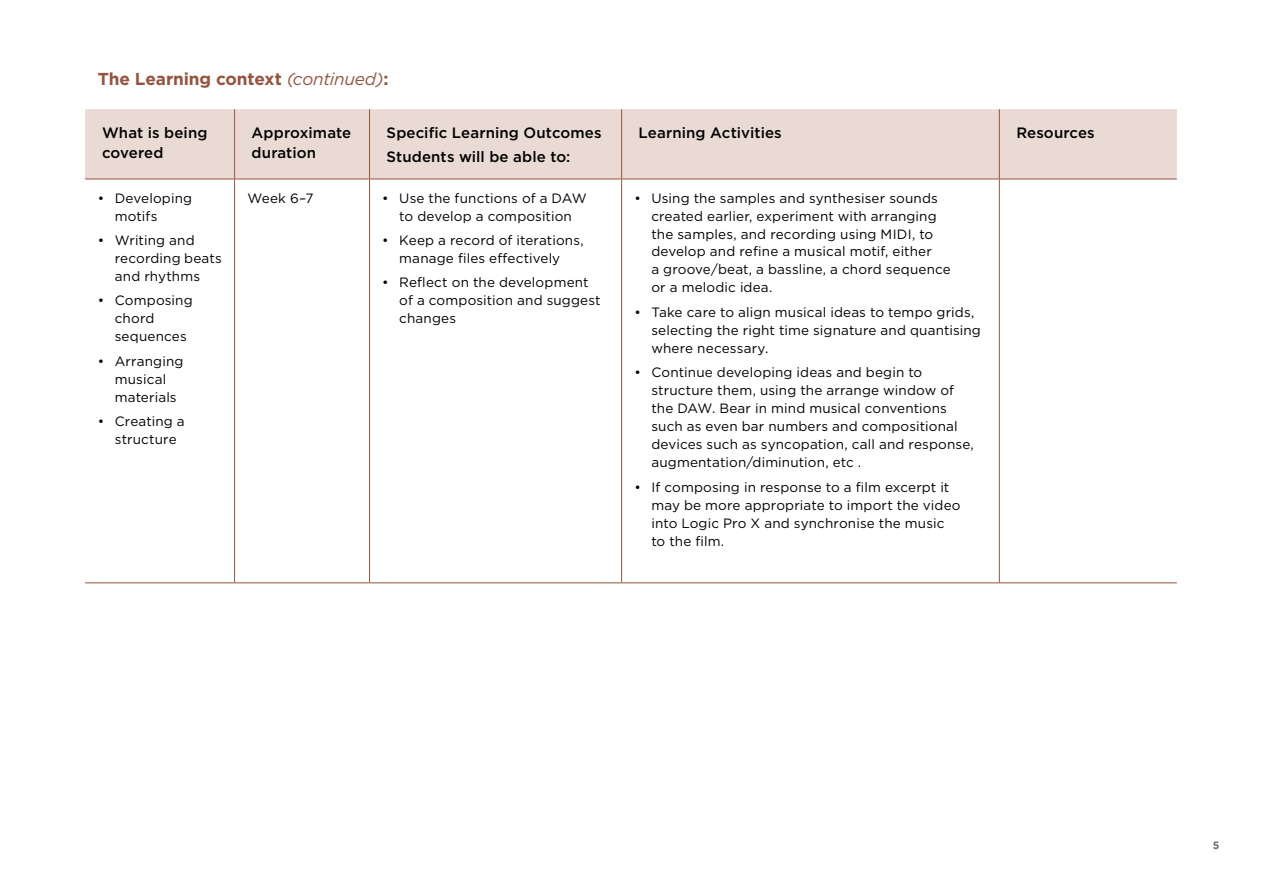
<style>
.page{position:relative;width:1263px;height:893px;background:#fff}
.page>*{position:absolute;margin:0;border:0;box-sizing:border-box;transform-origin:0 0}
.t1{font:700 17.25px "Gotham";letter-spacing:-.005em;color:#95543f}
.t2{font:500 15px/19.5px "Gotham";letter-spacing:.005em;color:#000}
.t3{font:13.5px/18px "Gotham";letter-spacing:.01em;color:#000}
.t4{font:700 10.5px "Gotham";color:#6d6e71}
.s1{font-weight:400;font-style:italic}
</style>
<div class="page">
<div style="left:85px;top:109px;width:1092px;height:70px;background:#e9dbd3"></div>
<hr style="left:234px;top:109px;width:1px;height:70px;background:#95543f">
<hr style="left:369px;top:109px;width:1px;height:70px;background:#95543f">
<hr style="left:621px;top:109px;width:1px;height:70px;background:#95543f">
<hr style="left:999px;top:109px;width:1px;height:70px;background:#95543f">
<hr style="left:85px;top:179px;width:150px;height:1px;background:#95543f">
<hr style="left:235px;top:179px;width:134px;height:1px;background:#95543f">
<hr style="left:234px;top:179px;width:1px;height:403px;background:#95543f">
<hr style="left:369px;top:179px;width:253px;height:1px;background:#95543f">
<hr style="left:369px;top:179px;width:1px;height:403px;background:#95543f">
<hr style="left:622px;top:179px;width:377px;height:1px;background:#95543f">
<hr style="left:621px;top:179px;width:1px;height:403px;background:#95543f">
<hr style="left:999px;top:179px;width:178px;height:1px;background:#95543f">
<hr style="left:999px;top:179px;width:1px;height:403px;background:#95543f">
<hr style="left:85px;top:582px;width:150px;height:1px;background:#95543f">
<hr style="left:235px;top:582px;width:134px;height:1px;background:#95543f">
<hr style="left:369px;top:582px;width:253px;height:1px;background:#95543f">
<hr style="left:622px;top:582px;width:377px;height:1px;background:#95543f">
<hr style="left:999px;top:582px;width:178px;height:1px;background:#95543f">
<p class="t1" style="left:98px;top:67px;width:292px">The Learning context <span class="s1">(continued)</span>:</p>
<p class="t2" style="left:102px;top:123px;width:107px">What is being covered</p>
<p class="t2" style="left:252px;top:123px;width:101px">Approximate duration</p>
<p class="t2" style="left:387px;top:121px;width:217px;line-height:23.7px">Specific Learning Outcomes<br>Students will be able to:</p>
<p class="t2" style="left:639px;top:123px;width:145px">Learning Activities</p>
<p class="t2" style="left:1016px;top:123px;width:80px">Resources</p>
<p class="t3" style="left:115px;top:188px;width:79px;text-indent:-17px">• Developing motifs</p>
<p class="t3" style="left:115px;top:231px;width:109px;text-indent:-17px">• Writing and recording beats and rhythms</p>
<p class="t3" style="left:115px;top:291px;width:79px;text-indent:-17px">• Composing chord sequences</p>
<p class="t3" style="left:115px;top:352px;width:70px;text-indent:-17px">• Arranging musical materials</p>
<p class="t3" style="left:115px;top:412px;width:71px;text-indent:-17px">• Creating a structure</p>
<p class="t3" style="left:247px;top:188px;width:68px">Week 6–7</p>
<p class="t3" style="left:382px;top:188px;width:206px;text-align:center">• Use the functions of a DAW to develop a composition</p>
<p class="t3" style="left:382px;top:231px;width:203px;text-align:center">• Keep a record of iterations, manage files effectively</p>
<p class="t3" style="left:399px;top:273px;width:203px;text-indent:-17px">• Reflect on the development of a composition and suggest changes</p>
<p class="t3" style="left:651px;top:188px;width:301px;text-indent:-17px">• Using the samples and synthesiser sounds created earlier, experiment with arranging the samples, and recording using MIDI, to develop and refine a musical motif, either<br>a groove/beat, a bassline, a chord sequence or a melodic idea.</p>
<p class="t3" style="left:651px;top:303px;width:331px;text-indent:-17px">• Take care to align musical ideas to tempo grids, selecting the right time signature and quantising where necessary.</p>
<p class="t3" style="left:651px;top:363px;width:324px;text-indent:-17px">• Continue developing ideas and begin to structure them, using the arrange window of the DAW. Bear in mind musical conventions such as even bar numbers and compositional devices such as syncopation, call and response, augmentation/diminution, etc .</p>
<p class="t3" style="left:651px;top:478px;width:311px;text-indent:-17px">• If composing in response to a film excerpt it may be more appropriate to import the video into Logic Pro X and synchronise the music to the film.</p>
<p class="t4" style="left:1213px;top:839px;width:8px">5</p>
</div>
